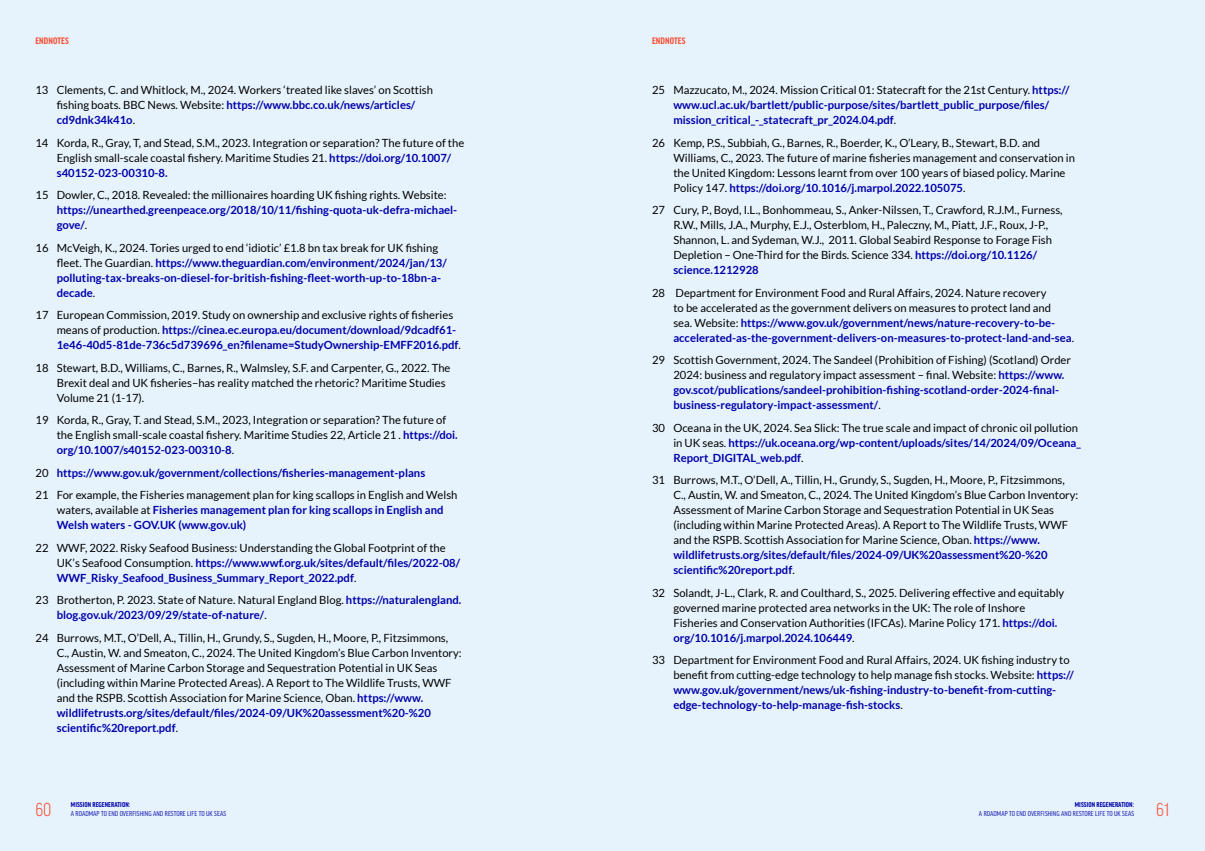
<style>
.page{position:relative;width:1205px;height:851px;background:#fff}
.page>*{position:absolute;margin:0;border:0;box-sizing:border-box;transform-origin:0 0}
.t1{font:300 condensed 20px "Good Headline Pro";color:#fa4e32}
.t2{font:11.25px/15px "Lato";color:#000}
.t3{font:700 11.25px/15px "Lato";color:#00a}
.t4{font:700 condensed 10px "Good Headline Pro";letter-spacing:.01em;color:#fa4e32}
.t5{font:condensed 7.5px "Good Headline Pro";letter-spacing:.01em;color:#00a}
.t6{font:700 condensed 7.5px "Good Headline Pro";letter-spacing:.01em;color:#00a}
.s1{font-weight:700;color:#00a}
.s2{font-weight:400;color:#000}
</style>
<div class="page">
<div style="left:602px;top:0;width:603px;height:850px;background:#e6f3fc"></div>
<div style="left:0;top:0;width:602px;height:850px;background:#e6f3fc"></div>
<p class="t4" style="left:35px;top:36px;width:35px">ENDNOTES</p>
<p class="t2" style="left:57px;top:82px;width:378px;text-indent:-21px">13 Clements, C. and Whitlock, M., 2024. Workers ‘treated like slaves’ on Scottish fishing boats. BBC News. Website: <span class="s1">https://www.bbc.co.uk/news/articles/ cd9dnk34k41o</span>.</p>
<p class="t2" style="left:57px;top:135px;width:409px;text-indent:-21px">14 Korda, R., Gray, T, and Stead, S.M., 2023. Integration or separation? The future of the<br>English small-scale coastal fishery. Maritime Studies 21. <span class="s1">https://doi.org/10.1007/ s40152-023-00310-8.</span></p>
<p class="t2" style="left:35px;top:187px;width:413px">15 Dowler, C., 2018. Revealed: the millionaires hoarding UK fishing rights. Website:</p>
<p class="t3" style="left:57px;top:202px;width:402px">https://unearthed.greenpeace.org/2018/10/11/fishing-quota-uk-defra-michael&shy;gove/<span class="s2">.</span></p>
<p class="t3" style="left:57px;top:240px;width:391px;text-indent:-21px"><span class="s2">16 McVeigh, K., 2024. Tories urged to end ‘idiotic’ £1.8 bn tax break for UK fishing fleet. The Guardian.</span> https://www.theguardian.com/environment/2024/jan/13/ polluting-tax-breaks-on-diesel-for-british-fishing-fleet-worth-up-to-18bn-a&shy;decade<span class="s2">.</span></p>
<p class="t3" style="left:57px;top:307px;width:405px;text-indent:-21px"><span class="s2">17 European Commission, 2019. Study on ownership and exclusive rights of fisheries means of production.</span> https://cinea.ec.europa.eu/document/download/9dcadf61-<br>1e46-40d5-81de-736c5d739696_en?filename=StudyOwnership-EMFF2016.pdf<span class="s2">.</span></p>
<p class="t2" style="left:57px;top:360px;width:395px;text-indent:-21px">18 Stewart, B.D., Williams, C., Barnes, R., Walmsley, S.F. and Carpenter, G., 2022. The<br>Brexit deal and UK fisheries–has reality matched the rhetoric? Maritime Studies<br>Volume 21 (1-17).</p>
<p class="t2" style="left:57px;top:412px;width:403px;text-indent:-21px">19 Korda, R., Gray, T. and Stead, S.M., 2023, Integration or separation? The future of the English small-scale coastal fishery. Maritime Studies 22, Article 21 . <span class="s1">https://doi. org/10.1007/s40152-023-00310-8</span>.</p>
<p class="t2" style="left:35px;top:461px;width:423px;line-height:22.5px">20 <span class="s1">https://www.gov.uk/government/collections/fisheries-management-plans<br></span>21 For example, the Fisheries management plan for king scallops in English and Welsh</p>
<p class="t3" style="left:57px;top:502px;width:388px"><span class="s2">waters, available at</span> Fisheries management plan for king scallops in English and<br>Welsh waters - GOV.UK (www.gov.uk)</p>
<p class="t3" style="left:57px;top:540px;width:405px;text-indent:-21px"><span class="s2">22 WWF, 2022. Risky Seafood Business: Understanding the Global Footprint of the<br>UK’s Seafood Consumption.</span> https://www.wwf.org.uk/sites/default/files/2022-08/<br>WWF_Risky_Seafood_Business_Summary_Report_2022.pdf<span class="s2">.</span></p>
<p class="t3" style="left:57px;top:592px;width:406px;text-indent:-21px"><span class="s2">23 Brotherton, P. 2023. State of Nature. Natural England Blog.</span> https://naturalengland. blog.gov.uk/2023/09/29/state-of-nature/<span class="s2">.</span></p>
<p class="t2" style="left:57px;top:630px;width:406px;text-indent:-21px">24 Burrows, M.T., O’Dell, A., Tillin, H., Grundy, S., Sugden, H., Moore, P., Fitzsimmons, C., Austin, W. and Smeaton, C., 2024. The United Kingdom’s Blue Carbon Inventory:<br>Assessment of Marine Carbon Storage and Sequestration Potential in UK Seas (including within Marine Protected Areas). A Report to The Wildlife Trusts, WWF and the RSPB. Scottish Association for Marine Science, Oban. <span class="s1">https://www. wildlifetrusts.org/sites/default/files/2024-09/UK%20assessment%20-%20 scientific%20report.pdf</span>.</p>
<p class="t4" style="left:652px;top:36px;width:35px">ENDNOTES</p>
<p class="t3" style="left:673px;top:82px;width:397px;text-indent:-21px"><span class="s2">25 Mazzucato, M., 2024. Mission Critical 01: Statecraft for the 21st Century.</span> https:// www.ucl.ac.uk/bartlett/public-purpose/sites/bartlett_public_purpose/files/ mission_critical_-_statecraft_pr_2024.04.pdf<span class="s2">.</span></p>
<p class="t2" style="left:673px;top:135px;width:403px;text-indent:-21px">26 Kemp, P.S., Subbiah, G., Barnes, R., Boerder, K., O’Leary, B., Stewart, B.D. and Williams, C., 2023. The future of marine fisheries management and conservation in the United Kingdom: Lessons learnt from over 100 years of biased policy. Marine Policy 147. <span class="s1">https://doi.org/10.1016/j.marpol.2022.105075</span>.</p>
<p class="t2" style="left:673px;top:202px;width:391px;text-indent:-21px">27 Cury, P., Boyd, I.L., Bonhommeau, S., Anker-Nilssen, T., Crawford, R.J.M., Furness, R.W., Mills, J.A., Murphy, E.J., Osterblom, H., Paleczny, M., Piatt, J.F., Roux, J-P., Shannon, L. and Sydeman, W.J., 2011. Global Seabird Response to Forage Fish Depletion – One-Third for the Birds. Science 334. <span class="s1">https://doi.org/10.1126/ science.1212928</span></p>
<p class="t2" style="left:673px;top:285px;width:402px;text-indent:-21px">28 Department for Environment Food and Rural Affairs, 2024. Nature recovery<br>to be accelerated as the government delivers on measures to protect land and<br>sea. Website: <span class="s1">https://www.gov.uk/government/news/nature-recovery-to-be&shy;accelerated-as-the-government-delivers-on-measures-to-protect-land-and-sea</span>.</p>
<p class="t2" style="left:673px;top:352px;width:399px;text-indent:-21px">29 Scottish Government, 2024. The Sandeel (Prohibition of Fishing) (Scotland) Order 2024: business and regulatory impact assessment – final. Website: <span class="s1">https://www. gov.scot/publications/sandeel-prohibition-fishing-scotland-order-2024-final&shy;business-regulatory-impact-assessment/</span>.</p>
<p class="t3" style="left:673px;top:420px;width:409px;text-indent:-21px"><span class="s2">30 Oceana in the UK, 2024. Sea Slick: The true scale and impact of chronic oil pollution in UK seas.</span> https://uk.oceana.org/wp-content/uploads/sites/14/2024/09/Oceana_<br>Report_DIGITAL_web.pdf<span class="s2">.</span></p>
<p class="t2" style="left:673px;top:472px;width:406px;text-indent:-21px">31 Burrows, M.T., O’Dell, A., Tillin, H., Grundy, S., Sugden, H., Moore, P., Fitzsimmons, C., Austin, W. and Smeaton, C., 2024. The United Kingdom’s Blue Carbon Inventory:<br>Assessment of Marine Carbon Storage and Sequestration Potential in UK Seas (including within Marine Protected Areas). A Report to The Wildlife Trusts, WWF and the RSPB. Scottish Association for Marine Science, Oban. <span class="s1">https://www. wildlifetrusts.org/sites/default/files/2024-09/UK%20assessment%20-%20 scientific%20report.pdf</span>.</p>
<p class="t2" style="left:673px;top:585px;width:392px;text-indent:-21px">32 Solandt, J-L., Clark, R. and Coulthard, S., 2025. Delivering effective and equitably governed marine protected area networks in the UK: The role of Inshore Fisheries and Conservation Authorities (IFCAs). Marine Policy 171. <span class="s1">https://doi. org/10.1016/j.marpol.2024.106449</span>.</p>
<p class="t2" style="left:673px;top:652px;width:402px;text-indent:-21px">33 Department for Environment Food and Rural Affairs, 2024. UK fishing industry to benefit from cutting-edge technology to help manage fish stocks. Website: <span class="s1">https:// www.gov.uk/government/news/uk-fishing-industry-to-benefit-from-cutting&shy;edge-technology-to-help-manage-fish-stocks</span>.</p>
<p class="t6" style="left:71px;top:800px;width:61px">MISSION REGENERATION:</p>
<p class="t5" style="left:71px;top:809px;width:157px">A ROADMAP TO END OVERFISHING AND RESTORE LIFE TO UK SEAS</p>
<p class="t6" style="left:1075px;top:800px;width:61px">MISSION REGENERATION:</p>
<p class="t5" style="left:979px;top:809px;width:157px">A ROADMAP TO END OVERFISHING AND RESTORE LIFE TO UK SEAS</p>
<h1 class="t1" style="left:35px;top:799px;width:18px">60</h1>
<h1 class="t1" style="left:1156px;top:799px;width:15px">61</h1>
</div>
